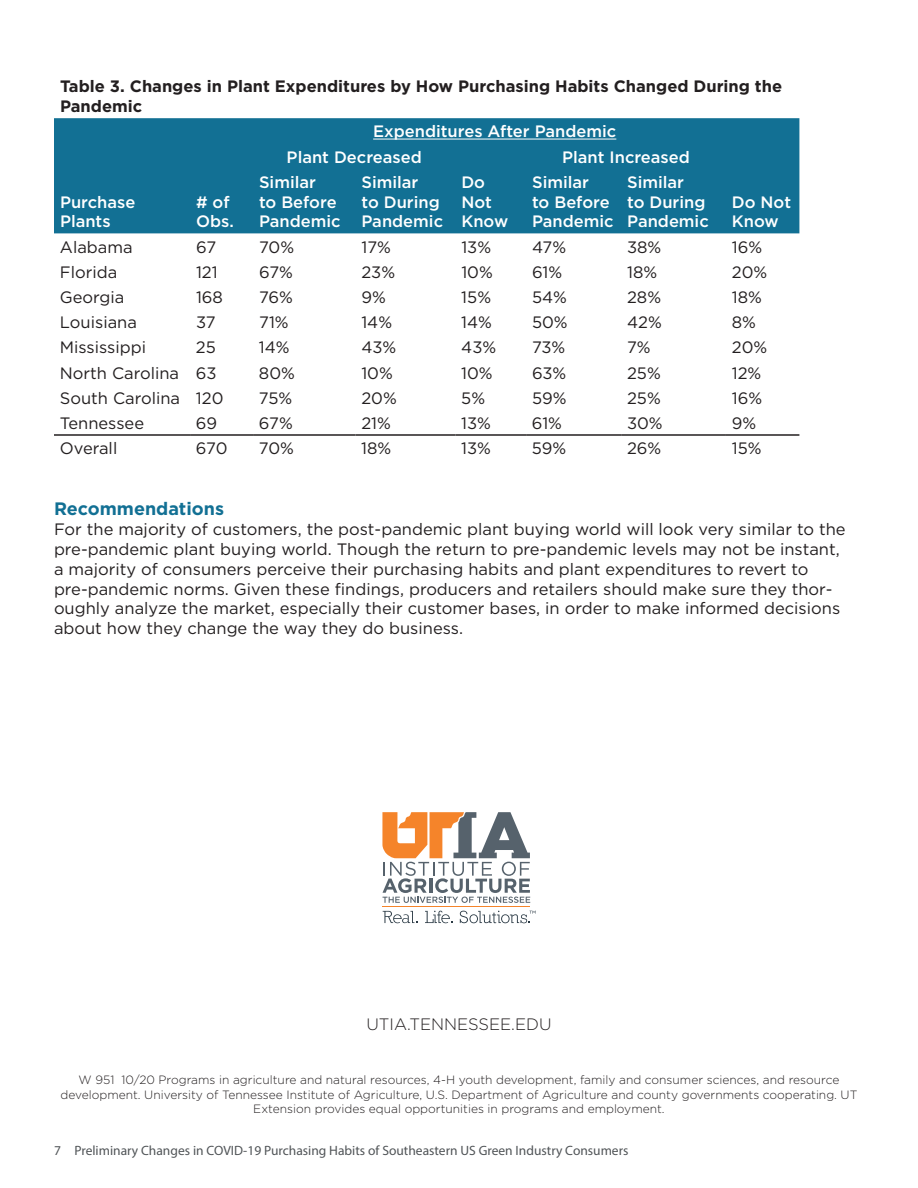
<style>
.page{position:relative;width:918px;height:1188px;background:#fff}
.page>*{position:absolute;margin:0;border:0;box-sizing:border-box;transform-origin:0 0}
.Heading_H2{font:700 18px "Gotham";color:#127094}
.t1{font:16.5px/19.8px "Gotham";color:#231f20}
.t2{font:500 16.5px/19.8px "Gotham";color:#fff}
.Figure_Table_caption{font:700 16.5px/19.8px "Gotham";color:#231f20}
.t3{font:300 16.5px "Gotham";color:#231f20}
.t4{font:13.5px "Myriad Pro";color:#505457}
.t5{font:300 12px/14.4px "Gotham";color:#231f20;text-align:center}
</style>
<div class="page">
<div style="left:54px;top:118px;width:745px;height:115px;background:#127094"></div>
<hr style="left:54px;top:434px;width:136px;height:2px;background:#231f20">
<hr style="left:190px;top:434px;width:63px;height:2px;background:#231f20">
<hr style="left:253px;top:434px;width:102px;height:2px;background:#231f20">
<hr style="left:355px;top:434px;width:100px;height:2px;background:#231f20">
<hr style="left:455px;top:434px;width:71px;height:2px;background:#231f20">
<hr style="left:526px;top:434px;width:95px;height:2px;background:#231f20">
<hr style="left:621px;top:434px;width:105px;height:2px;background:#231f20">
<hr style="left:726px;top:434px;width:73px;height:2px;background:#231f20">
<hr style="left:373px;top:139px;width:243px;height:1px;background:#fff">
<svg style="left:382px;top:812px;width:148px;height:91px"></svg>
<hr style="left:383px;top:906px;width:147px;height:1px;background:#f5842a">
<svg style="left:383px;top:911px;width:34px;height:12px"></svg>
<svg style="left:425px;top:911px;width:27px;height:12px"></svg>
<svg style="left:460px;top:911px;width:76px;height:12px"></svg>
<p class="Figure_Table_caption" style="left:60px;top:77px;width:724px">Table 3. Changes in Plant Expenditures by How Purchasing Habits Changed During the<br>Pandemic</p>
<p class="t2" style="left:373px;top:121px;width:245px">Expenditures After Pandemic</p>
<p class="t2" style="left:287px;top:147px;width:137px">Plant Decreased</p>
<p class="t2" style="left:562px;top:147px;width:129px">Plant Increased</p>
<p class="t2" style="left:60px;top:192px;width:77px">Purchase<br>Plants</p>
<p class="t2" style="left:196px;top:192px;width:39px"># of<br>Obs.</p>
<p class="t2" style="left:259px;top:172px;width:83px">Similar<br>to Before<br>Pandemic</p>
<p class="t2" style="left:361px;top:172px;width:83px">Similar<br>to During<br>Pandemic</p>
<p class="t2" style="left:461px;top:172px;width:48px">Do<br>Not<br>Know</p>
<p class="t2" style="left:532px;top:172px;width:83px">Similar<br>to Before<br>Pandemic</p>
<p class="t2" style="left:627px;top:172px;width:83px">Similar<br>to During<br>Pandemic</p>
<p class="t2" style="left:732px;top:192px;width:61px">Do Not<br>Know</p>
<p class="t1" style="left:60px;top:236px;width:74px">Alabama</p>
<p class="t1" style="left:196px;top:236px;width:22px">67</p>
<p class="t1" style="left:259px;top:236px;width:37px">70%</p>
<p class="t1" style="left:361px;top:236px;width:31px">17%</p>
<p class="t1" style="left:461px;top:236px;width:31px">13%</p>
<p class="t1" style="left:532px;top:236px;width:36px">47%</p>
<p class="t1" style="left:627px;top:236px;width:36px">38%</p>
<p class="t1" style="left:732px;top:236px;width:32px">16%</p>
<p class="t1" style="left:60px;top:262px;width:59px">Florida</p>
<p class="t1" style="left:196px;top:262px;width:23px">121</p>
<p class="t1" style="left:259px;top:262px;width:35px">67%</p>
<p class="t1" style="left:361px;top:262px;width:35px">23%</p>
<p class="t1" style="left:461px;top:262px;width:33px">10%</p>
<p class="t1" style="left:532px;top:262px;width:32px">61%</p>
<p class="t1" style="left:627px;top:262px;width:32px">18%</p>
<p class="t1" style="left:732px;top:262px;width:37px">20%</p>
<p class="t1" style="left:60px;top:287px;width:66px">Georgia</p>
<p class="t1" style="left:196px;top:287px;width:28px">168</p>
<p class="t1" style="left:259px;top:287px;width:35px">76%</p>
<p class="t1" style="left:361px;top:287px;width:26px">9%</p>
<p class="t1" style="left:461px;top:287px;width:31px">15%</p>
<p class="t1" style="left:532px;top:287px;width:36px">54%</p>
<p class="t1" style="left:627px;top:287px;width:36px">28%</p>
<p class="t1" style="left:732px;top:287px;width:32px">18%</p>
<p class="t1" style="left:60px;top:312px;width:79px">Louisiana</p>
<p class="t1" style="left:196px;top:312px;width:21px">37</p>
<p class="t1" style="left:259px;top:312px;width:31px">71%</p>
<p class="t1" style="left:361px;top:312px;width:32px">14%</p>
<p class="t1" style="left:461px;top:312px;width:32px">14%</p>
<p class="t1" style="left:532px;top:312px;width:37px">50%</p>
<p class="t1" style="left:627px;top:312px;width:36px">42%</p>
<p class="t1" style="left:732px;top:312px;width:26px">8%</p>
<p class="t1" style="left:60px;top:337px;width:88px">Mississippi</p>
<p class="t1" style="left:196px;top:337px;width:21px">25</p>
<p class="t1" style="left:259px;top:337px;width:32px">14%</p>
<p class="t1" style="left:361px;top:337px;width:36px">43%</p>
<p class="t1" style="left:461px;top:337px;width:36px">43%</p>
<p class="t1" style="left:532px;top:337px;width:35px">73%</p>
<p class="t1" style="left:627px;top:337px;width:25px">7%</p>
<p class="t1" style="left:732px;top:337px;width:37px">20%</p>
<p class="t1" style="left:60px;top:362px;width:121px">North Carolina</p>
<p class="t1" style="left:196px;top:362px;width:22px">63</p>
<p class="t1" style="left:259px;top:362px;width:37px">80%</p>
<p class="t1" style="left:361px;top:362px;width:33px">10%</p>
<p class="t1" style="left:461px;top:362px;width:33px">10%</p>
<p class="t1" style="left:532px;top:362px;width:36px">63%</p>
<p class="t1" style="left:627px;top:362px;width:35px">25%</p>
<p class="t1" style="left:732px;top:362px;width:31px">12%</p>
<p class="t1" style="left:60px;top:388px;width:122px">South Carolina</p>
<p class="t1" style="left:196px;top:388px;width:29px">120</p>
<p class="t1" style="left:259px;top:388px;width:35px">75%</p>
<p class="t1" style="left:361px;top:388px;width:37px">20%</p>
<p class="t1" style="left:461px;top:388px;width:25px">5%</p>
<p class="t1" style="left:532px;top:388px;width:36px">59%</p>
<p class="t1" style="left:627px;top:388px;width:35px">25%</p>
<p class="t1" style="left:732px;top:388px;width:32px">16%</p>
<p class="t1" style="left:60px;top:413px;width:86px">Tennessee</p>
<p class="t1" style="left:196px;top:413px;width:23px">69</p>
<p class="t1" style="left:259px;top:413px;width:35px">67%</p>
<p class="t1" style="left:361px;top:413px;width:31px">21%</p>
<p class="t1" style="left:461px;top:413px;width:31px">13%</p>
<p class="t1" style="left:532px;top:413px;width:32px">61%</p>
<p class="t1" style="left:627px;top:413px;width:37px">30%</p>
<p class="t1" style="left:732px;top:413px;width:26px">9%</p>
<p class="t1" style="left:60px;top:438px;width:59px">Overall</p>
<p class="t1" style="left:196px;top:438px;width:33px">670</p>
<p class="t1" style="left:259px;top:438px;width:37px">70%</p>
<p class="t1" style="left:361px;top:438px;width:32px">18%</p>
<p class="t1" style="left:461px;top:438px;width:31px">13%</p>
<p class="t1" style="left:532px;top:438px;width:36px">59%</p>
<p class="t1" style="left:627px;top:438px;width:36px">26%</p>
<p class="t1" style="left:732px;top:438px;width:31px">15%</p>
<h2 class="Heading_H2" style="left:54px;top:497px;width:172px">Recommendations</h2>
<p class="t1" style="left:54px;top:519px;width:793px">For the majority of customers, the post-pandemic plant buying world will look very similar to the pre-pandemic plant buying world. Though the return to pre-pandemic levels may not be instant, a majority of consumers perceive their purchasing habits and plant expenditures to revert to pre-pandemic norms. Given these findings, producers and retailers should make sure they thor&shy;oughly analyze the market, especially their customer bases, in order to make informed decisions about how they change the way they do business.</p>
<p class="t3" style="left:366px;top:1014px;width:187px">UTIA.TENNESSEE.EDU</p>
<p class="t5" style="left:60px;top:1072px;width:799px">W 951 10/20 Programs in agriculture and natural resources, 4-H youth development, family and consumer sciences, and resource development. University of Tennessee Institute of Agriculture, U.S. Department of Agriculture and county governments cooperating. UT<br>Extension provides equal opportunities in programs and employment.</p>
<p class="t4" style="left:54px;top:1142px;width:576px">7 Preliminary Changes in COVID-19 Purchasing Habits of Southeastern US Green Industry Consumers</p>
</div>
